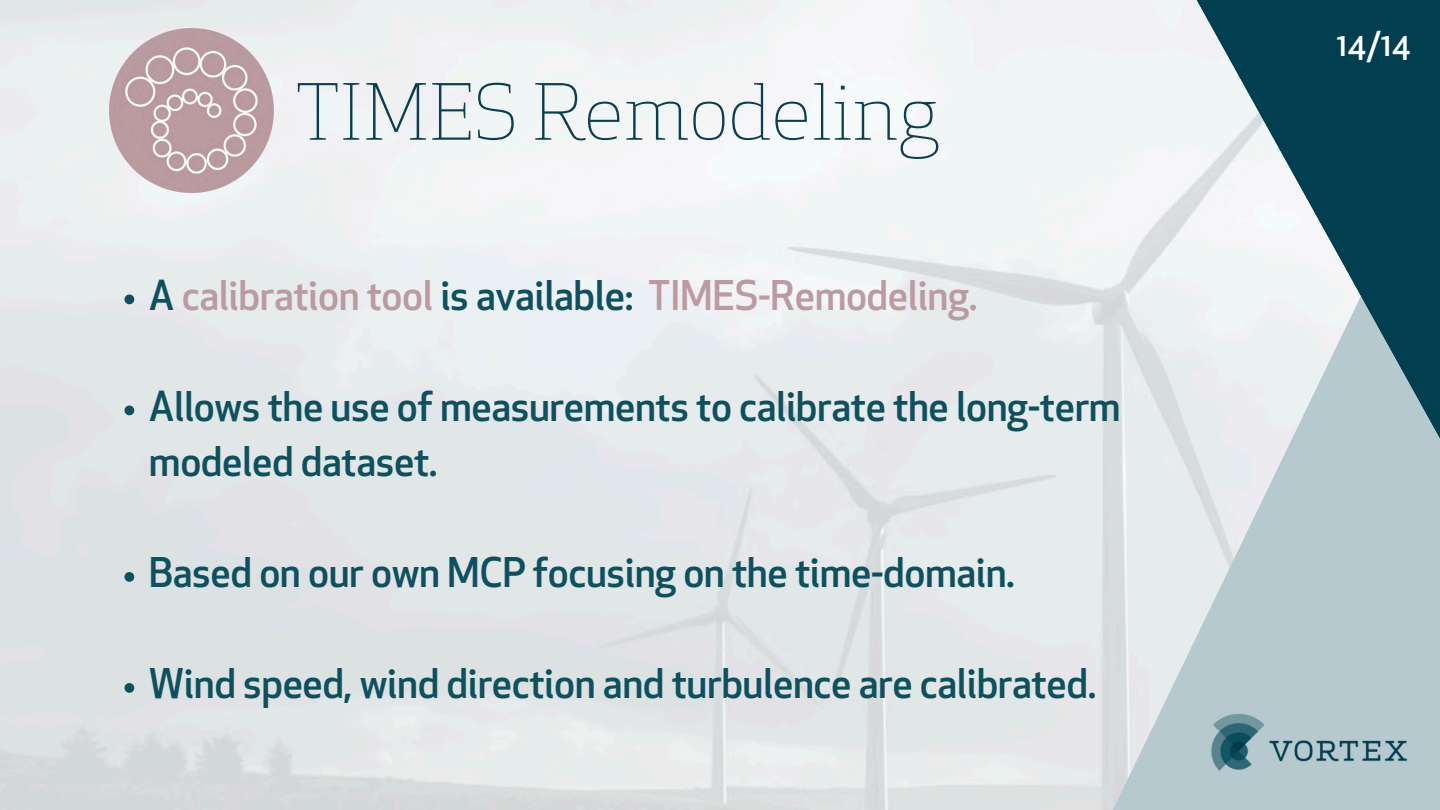
<style>
.page{position:relative;width:1440px;height:810px;background:#fff}
.page>*{position:absolute;margin:0;border:0;box-sizing:border-box;transform-origin:0 0}
.t1{font:300 75.5px "Apex Serif";letter-spacing:-.005em;color:#0b3e4e}
.t2{font:500 40px/55.5px "Apex New";letter-spacing:-.01em;color:#0f505f}
.t3{font:500 40px "Apex New";letter-spacing:-.01em;color:#bb9ba1}
.t4{font:500 31.5px "Apex New";color:#fff}
.s1{color:#0f505f}
</style>
<div class="page">
<svg style="left:1050px;top:0;width:390px;height:810px"></svg>
<svg style="left:1147px;top:0;width:293px;height:713px"></svg>
<svg style="left:124px;top:295px;width:10px;height:9px"></svg>
<svg style="left:124px;top:406px;width:10px;height:9px"></svg>
<svg style="left:124px;top:572px;width:10px;height:10px"></svg>
<svg style="left:124px;top:683px;width:10px;height:10px"></svg>
<img style="left:95px;top:17px;width:186px;height:191px">
<img style="left:1208px;top:713px;width:201px;height:62px">
<p class="t1" style="left:296px;top:64px;width:647px">TIMES Remodeling</p>
<p class="t3" style="left:149px;top:280px;width:830px"><span class="s1">A</span> calibration tool <span class="s1">is available:</span> TIMES-Remodeling.</p>
<h1 class="t2" style="left:149px;top:383px;width:973px">Allows the use of measurements to calibrate the long-term modeled dataset.</h1>
<p class="t2" style="left:149px;top:549px;width:868px">Based on our own MCP focusing on the time-domain.</p>
<p class="t2" style="left:149px;top:660px;width:949px">Wind speed, wind direction and turbulence are calibrated.</p>
<p class="t4" style="left:1337px;top:32px;width:75px">14/14</p>
</div>
